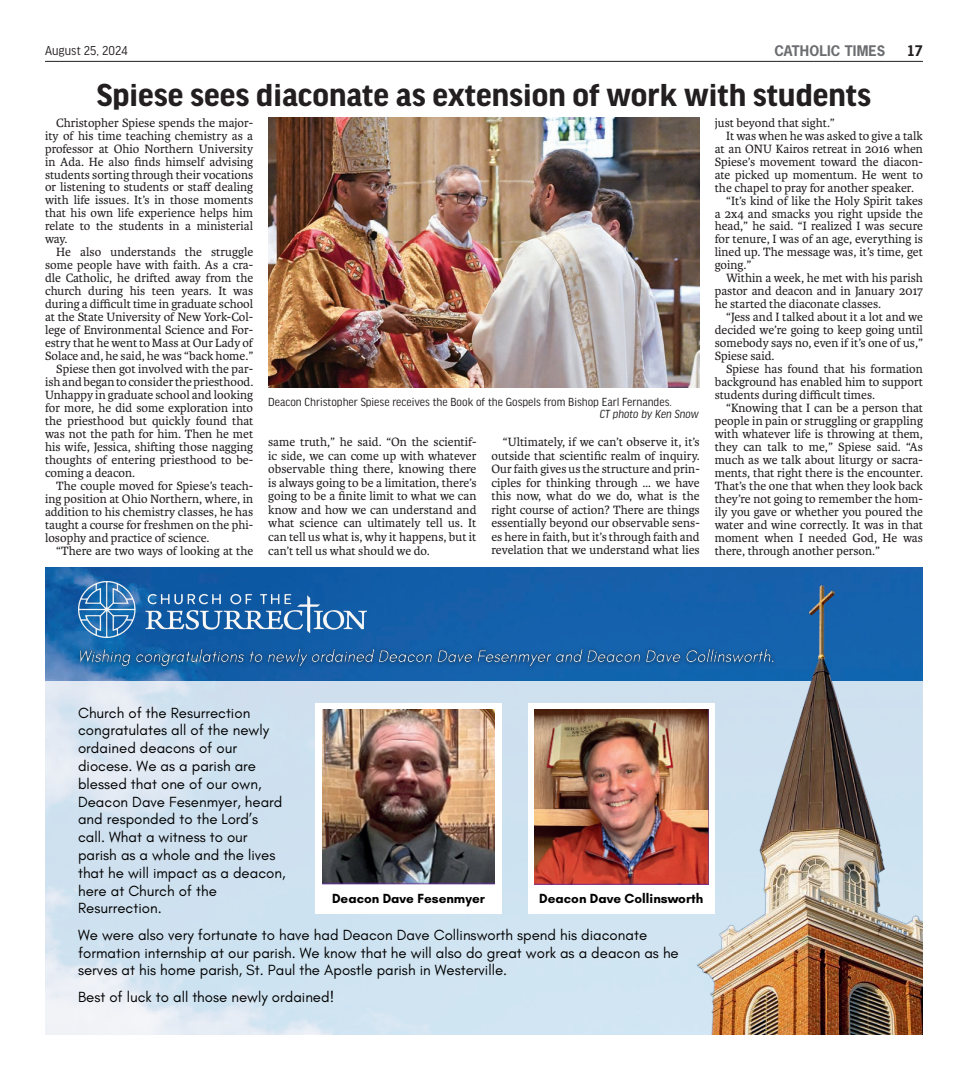
<style>
.page{position:relative;width:968px;height:1080px;background:#fff}
.page>*{position:absolute;margin:0;border:0;box-sizing:border-box;transform-origin:0 0}
.t1{font:700 33.75px "Good Headline Pro";color:#231f20}
.t2{font:15px/17.8px "Glacial Indifference";color:#000}
.t3{font:13.75px "Good Headline Pro Narr";letter-spacing:.005em;color:#231f20}
.t4{font:700 13.75px "News Gothic Std";letter-spacing:.01em;color:#6c6d70}
.t5{font:700 13.75px "News Gothic Std";color:#231f20}
.t6{font:700 13.5px "Glacial Indifference";color:#000}
.t7{font:12.75px/13.5px "Karmina";color:#231f20;text-align:justify}
.t8{font:12.5px "Good Headline Pro Narr";color:#231f20}
.t9{font:italic 12.5px "Good Headline Pro Narr";color:#231f20}
</style>
<div class="page">
<hr style="left:45px;top:61px;width:877px;height:1px;background:#231f20">
<img style="left:268px;top:117px;width:431px;height:270px">
<img style="left:45px;top:567px;width:639px;height:115px">
<svg style="left:45px;top:682px;width:639px;height:353px;background:#d2e3f0"></svg>
<div style="left:315px;top:703px;width:186px;height:211px;background:#fff"></div>
<img style="left:78px;top:581px;width:289px;height:57px">
<img style="left:322px;top:709px;width:172px;height:175px">
<div style="left:528px;top:703px;width:186px;height:211px;background:#fff"></div>
<img style="left:534px;top:709px;width:150px;height:176px">
<img style="left:684px;top:567px;width:238px;height:468px">
<img style="left:72px;top:642px;width:709px;height:33px">
<p class="t3" style="left:45px;top:44px;width:84px">August 25, 2024</p>
<p class="t4" style="left:774px;top:41px;width:112px">CATHOLIC TIMES</p>
<p class="t5" style="left:906px;top:41px;width:18px">17</p>
<h1 class="t1" style="left:97px;top:79px;width:776px">Spiese sees diaconate as extension of work with students</h1>
<p class="t7" style="left:45px;top:116px;width:210px;line-height:13px;text-indent:11px">Christopher Spiese spends the major&shy;ity of his time teaching chemistry as a professor at Ohio Northern University in Ada. He also finds himself advising students sorting through their vocations or listening to students or staff dealing with life issues. It’s in those moments that his own life experience helps him relate to the students in a ministerial way.</p>
<p class="t7" style="left:56px;top:246px;width:198px">He also understands the struggle</p>
<p class="t7" style="left:45px;top:259px;width:210px">some people have with faith. As a cra-</p>
<p class="t7" style="left:45px;top:272px;width:210px">dle Catholic, he drifted away from the</p>
<p class="t7" style="left:45px;top:285px;width:210px">church during his teen years. It was</p>
<p class="t7" style="left:45px;top:297px;width:210px">during a difficult time in graduate school</p>
<p class="t7" style="left:45px;top:310px;width:210px">at the State University of New York-Col-</p>
<p class="t7" style="left:45px;top:323px;width:210px">lege of Environmental Science and For-</p>
<p class="t7" style="left:45px;top:336px;width:210px">estry that he went to Mass at Our Lady of</p>
<p class="t7" style="left:45px;top:349px;width:210px">Solace and, he said, he was “back home.”</p>
<p class="t7" style="left:56px;top:362px;width:198px">Spiese then got involved with the par-</p>
<p class="t7" style="left:45px;top:375px;width:210px">ish and began to consider the priesthood.</p>
<p class="t7" style="left:45px;top:388px;width:210px">Unhappy in graduate school and looking</p>
<p class="t7" style="left:45px;top:401px;width:210px">for more, he did some exploration into</p>
<p class="t7" style="left:45px;top:414px;width:210px">the priesthood but quickly found that</p>
<p class="t7" style="left:45px;top:427px;width:210px">was not the path for him. Then he met</p>
<p class="t7" style="left:45px;top:440px;width:210px">his wife, Jessica, shifting those nagging</p>
<p class="t7" style="left:45px;top:453px;width:210px">thoughts of entering priesthood to be-</p>
<p class="t7" style="left:45px;top:466px;width:91px">coming a deacon.</p>
<p class="t7" style="left:56px;top:479px;width:198px">The couple moved for Spiese’s teach-</p>
<p class="t7" style="left:45px;top:492px;width:210px">ing position at Ohio Northern, where, in</p>
<p class="t7" style="left:45px;top:505px;width:210px">addition to his chemistry classes, he has</p>
<p class="t7" style="left:45px;top:518px;width:210px">taught a course for freshmen on the phi-</p>
<p class="t7" style="left:45px;top:531px;width:166px">losophy and practice of science.</p>
<p class="t7" style="left:56px;top:544px;width:198px">“There are two ways of looking at the</p>
<p class="t8" style="left:268px;top:395px;width:405px">Deacon Christopher Spiese receives the Book of the Gospels from Bishop Earl Fernandes.</p>
<p class="t9" style="left:599px;top:408px;width:101px">CT photo by Ken Snow</p>
<p class="t7" style="left:268px;top:436px;width:210px">same truth,” he said. “On the scientif&shy;ic side, we can come up with whatever observable thing there, knowing there is always going to be a limitation, there’s going to be a finite limit to what we can know and how we can understand and what science can ultimately tell us. It can tell us what is, why it happens, but it can’t tell us what should we do.</p>
<p class="t7" style="left:491px;top:436px;width:210px;text-indent:11px">“Ultimately, if we can’t observe it, it’s outside that scientific realm of inquiry.<br>Our faith gives us the structure and prin&shy;ciples for thinking through … we have this now, what do we do, what is the right course of action? There are things essentially beyond our observable sens&shy;es here in faith, but it’s through faith and revelation that we understand what lies</p>
<p class="t7" style="left:714px;top:116px;width:121px">just beyond that sight.”</p>
<p class="t7" style="left:726px;top:129px;width:198px">It was when he was asked to give a talk</p>
<p class="t7" style="left:714px;top:142px;width:210px">at an ONU Kairos retreat in 2016 when</p>
<p class="t7" style="left:714px;top:155px;width:210px">Spiese’s movement toward the diacon-</p>
<p class="t7" style="left:714px;top:168px;width:210px">ate picked up momentum. He went to</p>
<p class="t7" style="left:714px;top:181px;width:201px">the chapel to pray for another speaker.</p>
<p class="t7" style="left:726px;top:194px;width:198px">“It’s kind of like the Holy Spirit takes</p>
<p class="t7" style="left:714px;top:207px;width:210px">a 2x4 and smacks you right upside the</p>
<p class="t7" style="left:714px;top:220px;width:210px">head,” he said. “I realized I was secure</p>
<p class="t7" style="left:714px;top:233px;width:210px">for tenure, I was of an age, everything is</p>
<p class="t7" style="left:714px;top:246px;width:210px">lined up. The message was, it’s time, get</p>
<p class="t7" style="left:714px;top:259px;width:38px">going.”</p>
<p class="t7" style="left:726px;top:272px;width:198px">Within a week, he met with his parish</p>
<p class="t7" style="left:714px;top:285px;width:210px">pastor and deacon and in January 2017</p>
<p class="t7" style="left:714px;top:298px;width:168px">he started the diaconate classes.</p>
<p class="t7" style="left:726px;top:311px;width:198px">“Jess and I talked about it a lot and we</p>
<p class="t7" style="left:714px;top:324px;width:210px">decided we’re going to keep going until</p>
<p class="t7" style="left:714px;top:336px;width:210px">somebody says no, even if it’s one of us,”</p>
<p class="t7" style="left:714px;top:349px;width:61px">Spiese said.</p>
<p class="t7" style="left:726px;top:362px;width:198px">Spiese has found that his formation</p>
<p class="t7" style="left:714px;top:375px;width:210px">background has enabled him to support</p>
<p class="t7" style="left:714px;top:388px;width:162px">students during difficult times.</p>
<p class="t7" style="left:726px;top:401px;width:198px">“Knowing that I can be a person that</p>
<p class="t7" style="left:714px;top:414px;width:210px">people in pain or struggling or grappling</p>
<p class="t7" style="left:714px;top:427px;width:210px">with whatever life is throwing at them,</p>
<p class="t7" style="left:714px;top:440px;width:210px">they can talk to me,” Spiese said. “As</p>
<p class="t7" style="left:714px;top:453px;width:210px">much as we talk about liturgy or sacra-</p>
<p class="t7" style="left:714px;top:466px;width:210px">ments, that right there is the encounter.</p>
<p class="t7" style="left:714px;top:479px;width:210px">That’s the one that when they look back</p>
<p class="t7" style="left:714px;top:492px;width:210px">they’re not going to remember the hom-</p>
<p class="t7" style="left:714px;top:505px;width:210px">ily you gave or whether you poured the</p>
<p class="t7" style="left:714px;top:518px;width:210px">water and wine correctly. It was in that</p>
<p class="t7" style="left:714px;top:531px;width:210px">moment when I needed God, He was</p>
<p class="t7" style="left:714px;top:544px;width:167px">there, through another person.”</p>
<p class="t2" style="left:78px;top:704px;width:209px">Church of the Resurrection congratulates all of the newly ordained deacons of our diocese. We as a parish are blessed that one of our own,<br>Deacon Dave Fesenmyer, heard and responded to the Lord’s call. What a witness to our parish as a whole and the lives that he will impact as a deacon, here at Church of the<br>Resurrection.</p>
<p class="t6" style="left:332px;top:890px;width:154px">Deacon Dave Fesenmyer</p>
<p class="t6" style="left:539px;top:890px;width:166px">Deacon Dave Collinsworth</p>
<p class="t2" style="left:78px;top:927px;width:602px">We were also very fortunate to have had Deacon Dave Collinsworth spend his diaconate formation internship at our parish. We know that he will also do great work as a deacon as he serves at his home parish, St. Paul the Apostle parish in Westerville.</p>
<p class="t2" style="left:78px;top:988px;width:258px">Best of luck to all those newly ordained!</p>
</div>
